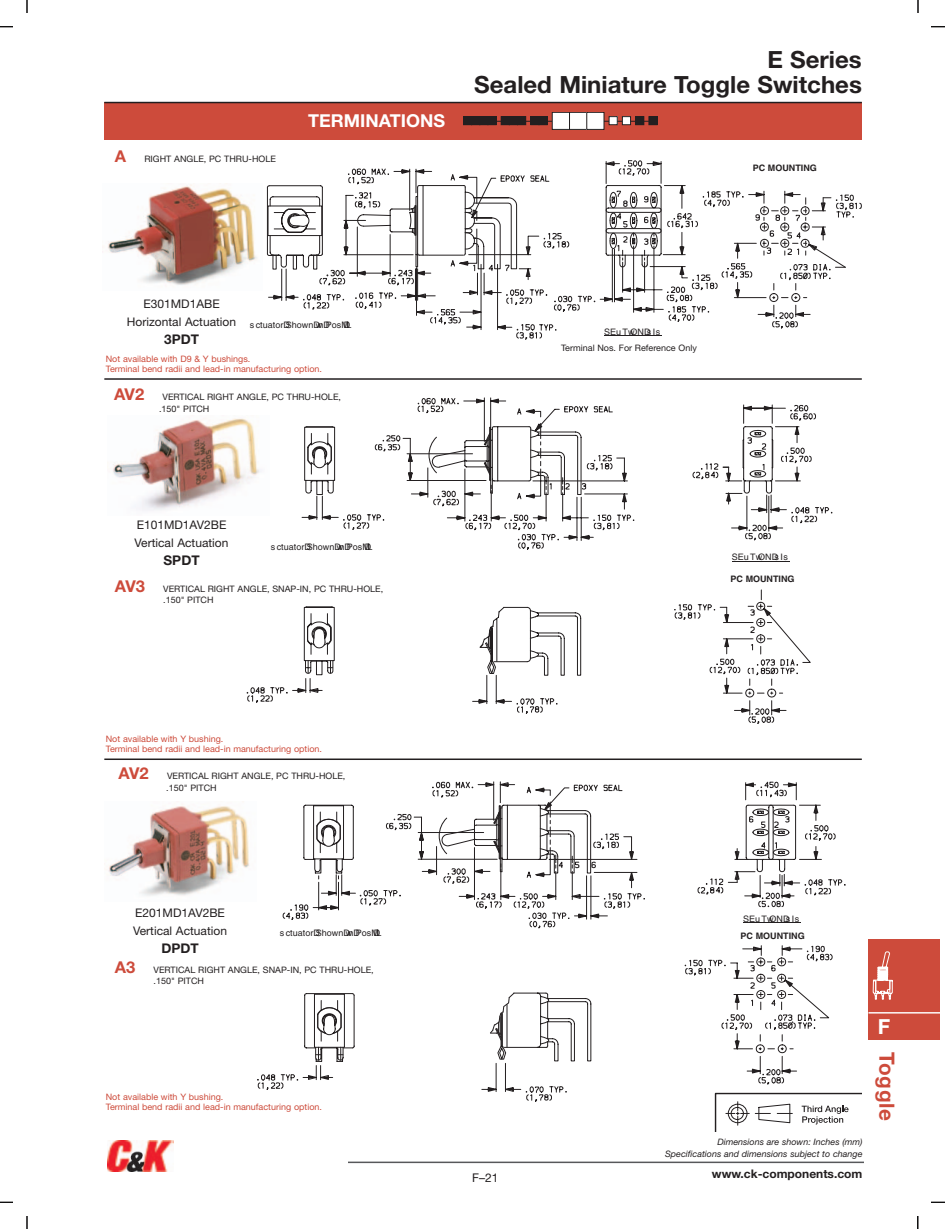
<style>
.page{position:relative;width:945px;height:1229px;background:#fff}
.page>*{position:absolute;margin:0;border:0;box-sizing:border-box;transform-origin:0 0}
.t1{font:700 23.7px/25.2px "Helvetica Neue";color:#231f20;text-align:right}
.t2{font:700 21px "Helvetica Neue";letter-spacing:.03em;color:#cd4b3b}
.t3{font:700 20.7px "Helvetica Neue";color:#fff}
.t4{font:700 17.85px "Helvetica Neue";color:#fff}
.t5{font:700 13.35px "Helvetica Neue";color:#231f20}
.t6{font:12px "Helvetica Neue";color:#231f20}
.t7{font:11.85px/17.9px "Helvetica Neue";color:#231f20}
.t8{font:700 11.85px "Helvetica Neue";color:#231f20}
.t9{font:8.85px/11.9px "Helvetica Neue";color:#231f20}
.t10{font:8.85px/10.4px "Helvetica Neue";color:#cd4b3b}
.t11{font:8.85px "Helvetica";color:#231f20}
.t12{font:italic 8.85px/11.9px "Helvetica Neue";color:#231f20;text-align:right}
.t13{font:700 8.85px "Helvetica";color:#231f20}
.s1{font-weight:700;font-size:16.35px;color:#cd4b3b}
</style>
<div class="page">
<hr style="left:348px;top:1161px;width:516px;height:2px;background:#57585a">
<img style="left:107px;top:1140px;width:67px;height:31px">
<div style="left:868px;top:939px;width:72px;height:101px;background:#cd4b3b"></div>
<hr style="left:868px;top:1012px;width:72px;height:1px;background:#fff">
<svg style="left:872px;top:951px;width:21px;height:49px"></svg>
<svg style="left:0;top:0;width:28px;height:27px"></svg>
<svg style="left:0;top:1201px;width:28px;height:27px"></svg>
<svg style="left:917px;top:1201px;width:28px;height:27px"></svg>
<svg style="left:918px;top:0;width:27px;height:27px"></svg>
<div style="left:14px;top:13px;width:26px;height:27px;background:#fff"></div>
<div style="left:904px;top:13px;width:28px;height:27px;background:#fff"></div>
<div style="left:14px;top:1188px;width:26px;height:27px;background:#fff"></div>
<div style="left:904px;top:1188px;width:28px;height:27px;background:#fff"></div>
<svg style="left:715px;top:1092px;width:147px;height:39px"></svg>
<div style="left:104px;top:102px;width:758px;height:38px;background:#cd4b3b"></div>
<div style="left:463px;top:117px;width:9px;height:8px;background:#231f20"></div>
<div style="left:463px;top:116px;width:9px;height:9px;border:1px solid #231f20"></div>
<div style="left:472px;top:117px;width:8px;height:8px;background:#231f20"></div>
<div style="left:471px;top:116px;width:9px;height:9px;border:1px solid #231f20"></div>
<div style="left:480px;top:117px;width:8px;height:8px;background:#231f20"></div>
<div style="left:479px;top:116px;width:9px;height:9px;border:1px solid #231f20"></div>
<div style="left:488px;top:117px;width:8px;height:8px;background:#231f20"></div>
<div style="left:488px;top:116px;width:8px;height:9px;border:1px solid #231f20"></div>
<div style="left:501px;top:117px;width:8px;height:8px;background:#231f20"></div>
<div style="left:501px;top:116px;width:9px;height:9px;border:1px solid #231f20"></div>
<div style="left:509px;top:117px;width:9px;height:8px;background:#231f20"></div>
<div style="left:509px;top:116px;width:9px;height:9px;border:1px solid #231f20"></div>
<div style="left:518px;top:117px;width:8px;height:8px;background:#231f20"></div>
<div style="left:517px;top:116px;width:9px;height:9px;border:1px solid #231f20"></div>
<div style="left:531px;top:117px;width:8px;height:8px;background:#231f20"></div>
<div style="left:530px;top:116px;width:9px;height:9px;border:1px solid #231f20"></div>
<div style="left:539px;top:117px;width:8px;height:8px;background:#231f20"></div>
<div style="left:539px;top:116px;width:8px;height:9px;border:1px solid #231f20"></div>
<div style="left:552px;top:112px;width:18px;height:17px;background:#fff"></div>
<div style="left:552px;top:112px;width:18px;height:18px;border:1px solid #231f20"></div>
<div style="left:570px;top:112px;width:17px;height:17px;background:#fff"></div>
<div style="left:569px;top:112px;width:18px;height:18px;border:1px solid #231f20"></div>
<div style="left:587px;top:112px;width:17px;height:17px;background:#fff"></div>
<div style="left:586px;top:112px;width:18px;height:18px;border:1px solid #231f20"></div>
<div style="left:609px;top:117px;width:8px;height:8px;background:#fff"></div>
<div style="left:609px;top:116px;width:9px;height:9px;border:1px solid #231f20"></div>
<div style="left:622px;top:117px;width:9px;height:8px;background:#fff"></div>
<div style="left:622px;top:116px;width:9px;height:9px;border:1px solid #231f20"></div>
<div style="left:636px;top:117px;width:8px;height:8px;background:#231f20"></div>
<div style="left:635px;top:116px;width:9px;height:9px;border:1px solid #231f20"></div>
<div style="left:649px;top:117px;width:8px;height:8px;background:#231f20"></div>
<div style="left:649px;top:116px;width:8px;height:9px;border:1px solid #231f20"></div>
<svg style="left:267px;top:160px;width:595px;height:179px"></svg>
<hr style="left:743px;top:922px;width:58px;height:1px;background:#231f20">
<svg style="left:697px;top:781px;width:149px;height:126px"></svg>
<svg style="left:282px;top:781px;width:363px;height:148px"></svg>
<hr style="left:732px;top:561px;width:57px;height:1px;background:#231f20">
<svg style="left:301px;top:397px;width:531px;height:153px"></svg>
<svg style="left:257px;top:993px;width:98px;height:97px"></svg>
<svg style="left:481px;top:992px;width:110px;height:109px"></svg>
<svg style="left:685px;top:945px;width:147px;height:139px"></svg>
<svg style="left:674px;top:589px;width:137px;height:135px"></svg>
<svg style="left:247px;top:606px;width:334px;height:108px"></svg>
<img style="left:108px;top:806px;width:141px;height:90px">
<img style="left:113px;top:418px;width:147px;height:93px">
<img style="left:108px;top:184px;width:149px;height:101px">
<hr style="left:104px;top:378px;width:758px;height:2px;background:#231f20">
<hr style="left:104px;top:758px;width:758px;height:2px;background:#231f20">
<hr style="left:104px;top:102px;width:758px;height:1px;background:#231f20">
<p class="t9" style="left:115px;top:154px;width:163px"><span class="s1">A</span> RIGHT ANGLE, PC THRU-HOLE</p>
<h3 class="t4" style="left:308px;top:114px;width:138px">TERMINATIONS</h3>
<h1 class="t1" style="left:474px;top:49px;width:389px">E Series<br>Sealed Miniature Toggle Switches</h1>
<p class="t13" style="left:753px;top:165px;width:66px">PC MOUNTING</p>
<h3 class="t7" style="left:127px;top:296px;width:111px;text-align:center">E301MD1ABE<br>Horizontal Actuation</h3>
<h3 class="t5" style="left:164px;top:334px;width:36px">3PDT</h3>
<p class="t11" style="left:250px;top:321px;width:103px">Actuator Shown In Pos. 1</p>
<p class="t10" style="left:106px;top:354px;width:218px">Not available with D9 &amp; Y bushings.<br>Terminal bend radii and lead-in manufacturing option.</p>
<p class="t9" style="left:159px;top:392px;width:183px;text-indent:-45px"><span class="s1">AV2</span> VERTICAL RIGHT ANGLE, PC THRU-HOLE, .150" PITCH</p>
<h3 class="t7" style="left:135px;top:517px;width:95px">E101MD1AV2BE<br>Vertical Actuation</h3>
<h3 class="t5" style="left:164px;top:555px;width:38px">SPDT</h3>
<p class="t11" style="left:271px;top:544px;width:103px">Actuator Shown In Pos. 1</p>
<p class="t9" style="left:163px;top:583px;width:222px;text-indent:-48px"><span class="s1">AV3</span> VERTICAL RIGHT ANGLE, SNAP-IN, PC THRU-HOLE, .150" PITCH</p>
<p class="t11" style="left:604px;top:328px;width:59px">SECTION A-A</p>
<p class="t9" style="left:561px;top:342px;width:137px">Terminal Nos. For Reference Only</p>
<p class="t11" style="left:732px;top:554px;width:59px">SECTION A-A</p>
<p class="t13" style="left:731px;top:575px;width:66px">PC MOUNTING</p>
<p class="t10" style="left:106px;top:734px;width:218px">Not available with Y bushing.<br>Terminal bend radii and lead-in manufacturing option.</p>
<p class="t9" style="left:166px;top:771px;width:181px;text-indent:-48px"><span class="s1">AV2</span> VERTICAL RIGHT ANGLE, PC THRU-HOLE, .150" PITCH</p>
<h3 class="t7" style="left:133px;top:905px;width:95px">E201MD1AV2BE<br>Vertical Actuation</h3>
<h3 class="t5" style="left:161px;top:943px;width:39px">DPDT</h3>
<p class="t11" style="left:280px;top:929px;width:103px">Actuator Shown In Pos. 1</p>
<p class="t9" style="left:154px;top:964px;width:222px;text-indent:-39px"><span class="s1">A3</span> VERTICAL RIGHT ANGLE, SNAP-IN, PC THRU-HOLE, .150" PITCH</p>
<p class="t10" style="left:106px;top:1092px;width:218px">Not available with Y bushing.<br>Terminal bend radii and lead-in manufacturing option.</p>
<h3 class="t6" style="left:472px;top:1173px;width:28px">F–21</h3>
<p class="t11" style="left:743px;top:915px;width:59px">SECTION A-A</p>
<p class="t13" style="left:741px;top:932px;width:66px">PC MOUNTING</p>
<p class="t12" style="left:665px;top:1136px;width:199px">Dimensions are shown: Inches (mm)<br>Specifications and dimensions subject to change</p>
<h3 class="t8" style="left:712px;top:1169px;width:152px">www.ck-components.com</h3>
<h3 class="t3" style="left:878px;top:1019px;width:14px">F</h3>
<h2 class="t2" style="left:894px;top:1052px;width:70px;rotate:90deg">Toggle</h2>
</div>
